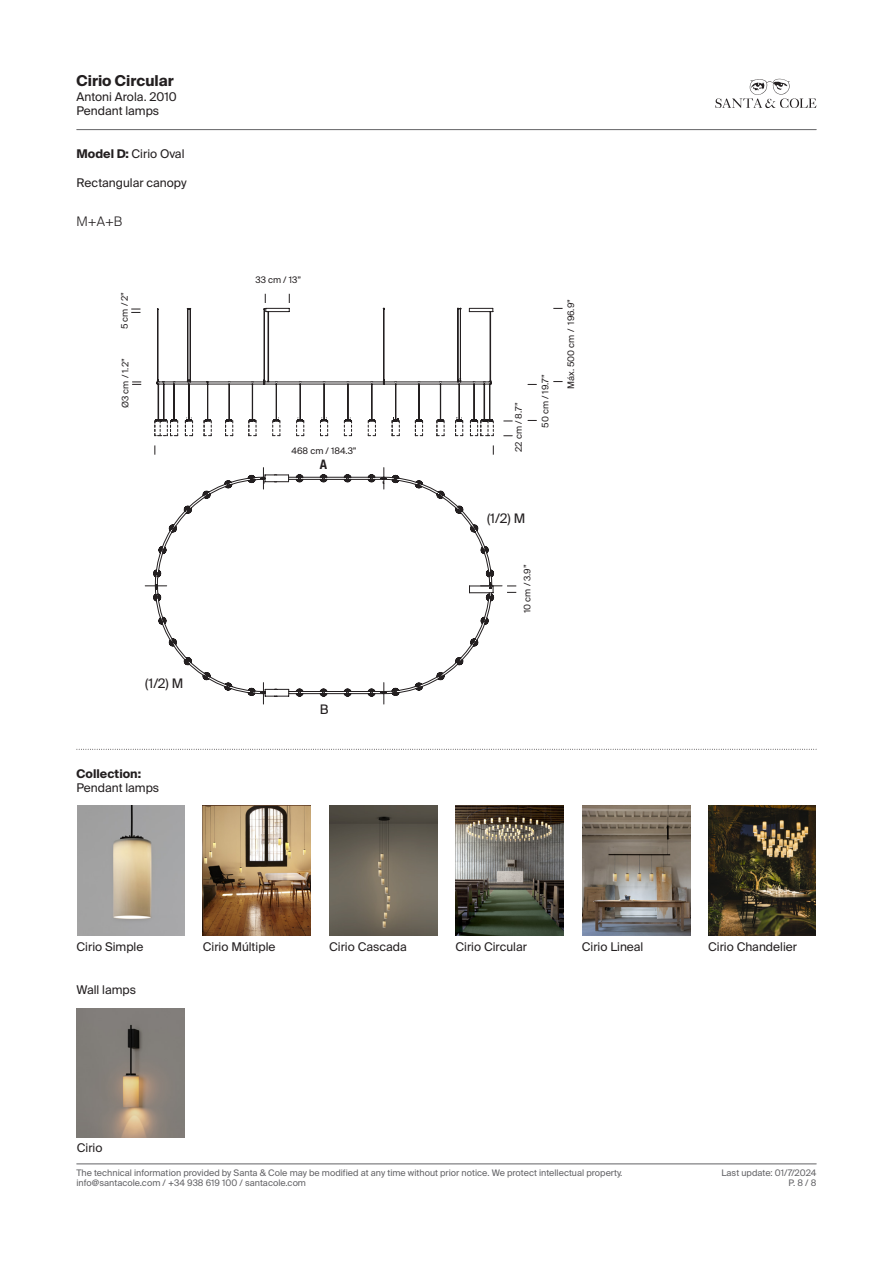
<style>
.page{position:relative;width:893px;height:1263px;background:#fff}
.page>*{position:absolute;margin:0;border:0;box-sizing:border-box;transform-origin:0 0}
.t1{font:700 15px "Suisse Intl";color:#231f20}
.DESCRIPCIÓN_ES{font:13.05px "Suisse Intl";color:#231f20}
.DESCRIPCIÓN_ES-2{font:300 13.05px "Suisse Intl";color:#231f20}
.DESCRIPCIÓN_ES-3{font:700 condensed 13.05px "Helvetica Neue LT Std";color:#231f20}
.t2{font:12px/14.4px "Suisse Intl";color:#231f20}
.t3{font:700 12px "Suisse Intl";color:#231f20}
.t4{font:9px "Suisse Intl";color:#636366}
.COTA{font:9px "Suisse Intl";color:#231f20}
.s1{font-weight:700}
</style>
<div class="page">
<svg style="left:715px;top:79px;width:101px;height:29px"></svg>
<hr style="left:77px;top:129px;width:739px;height:1px;background:#636366">
<hr style="left:77px;top:1163px;width:739px;height:1px;background:#636366">
<svg style="left:77px;top:749px;width:740px;height:1px"></svg>
<img style="left:77px;top:806px;width:108px;height:129px">
<img style="left:329px;top:806px;width:108px;height:129px">
<img style="left:582px;top:806px;width:108px;height:129px">
<img style="left:203px;top:806px;width:108px;height:129px">
<img style="left:455px;top:806px;width:108px;height:129px">
<img style="left:708px;top:806px;width:108px;height:129px">
<img style="left:77px;top:1008px;width:108px;height:130px">
<svg style="left:131px;top:309px;width:9px;height:4px"></svg>
<svg style="left:155px;top:294px;width:339px;height:142px"></svg>
<svg style="left:132px;top:382px;width:9px;height:3px"></svg>
<svg style="left:145px;top:468px;width:371px;height:236px"></svg>
<h1 class="t1" style="left:77px;top:72px;width:99px">Cirio Circular</h1>
<h3 class="t2" style="left:77px;top:89px;width:102px">Antoni Arola. 2010<br>Pendant lamps</h3>
<p class="t2" style="left:77px;top:147px;width:109px"><span class="s1">Model D:</span> Cirio Oval</p>
<p class="t2" style="left:77px;top:176px;width:112px">Rectangular canopy</p>
<p class="DESCRIPCIÓN_ES-2" style="left:77px;top:214px;width:47px">M+A+B</p>
<p class="COTA" style="left:255px;top:275px;width:47px">33 cm / 13”</p>
<p class="COTA" style="left:119px;top:329px;width:39px;rotate:-90deg">5 cm / 2”</p>
<p class="COTA" style="left:566px;top:389px;width:91px;rotate:-90deg">Máx. 500 cm / 196.9”</p>
<p class="COTA" style="left:120px;top:408px;width:51px;rotate:-90deg">Ø3 cm / 1.2”</p>
<p class="COTA" style="left:540px;top:428px;width:55px;rotate:-90deg">50 cm / 19.7”</p>
<p class="COTA" style="left:513px;top:452px;width:51px;rotate:-90deg">22 cm / 8.7”</p>
<p class="COTA" style="left:291px;top:445px;width:67px">468 cm / 184.3”</p>
<p class="DESCRIPCIÓN_ES" style="left:145px;top:675px;width:40px">(1/2) M</p>
<p class="t3" style="left:77px;top:766px;width:66px">Collection:</p>
<p class="t2" style="left:77px;top:781px;width:84px">Pendant lamps</p>
<p class="DESCRIPCIÓN_ES-3" style="left:320px;top:457px;width:9px">A</p>
<p class="DESCRIPCIÓN_ES" style="left:320px;top:701px;width:10px">B</p>
<p class="DESCRIPCIÓN_ES" style="left:487px;top:511px;width:40px">(1/2) M</p>
<p class="COTA" style="left:522px;top:613px;width:50px;rotate:-90deg">10 cm / 3.9”</p>
<p class="t2" style="left:77px;top:939px;width:68px">Cirio Simple</p>
<p class="t2" style="left:203px;top:939px;width:74px">Cirio Múltiple</p>
<p class="t2" style="left:329px;top:939px;width:79px">Cirio Cascada</p>
<p class="t2" style="left:455px;top:939px;width:73px">Cirio Circular</p>
<p class="t2" style="left:582px;top:939px;width:63px">Cirio Lineal</p>
<p class="t2" style="left:708px;top:939px;width:90px">Cirio Chandelier</p>
<p class="t2" style="left:77px;top:982px;width:61px">Wall lamps</p>
<p class="t2" style="left:77px;top:1141px;width:27px">Cirio</p>
<p class="t4" style="left:77px;top:1167px;width:547px">The technical information provided by Santa &amp; Cole may be modified at any time without prior notice. We protect intellectual property.</p>
<p class="t4" style="left:721px;top:1167px;width:96px">Last update: 01/7/2024</p>
<p class="t4" style="left:77px;top:1178px;width:231px">info@santacole.com / +34 938 619 100 / santacole.com</p>
<p class="t4" style="left:789px;top:1178px;width:29px">P. 8 / 8</p>
</div>
